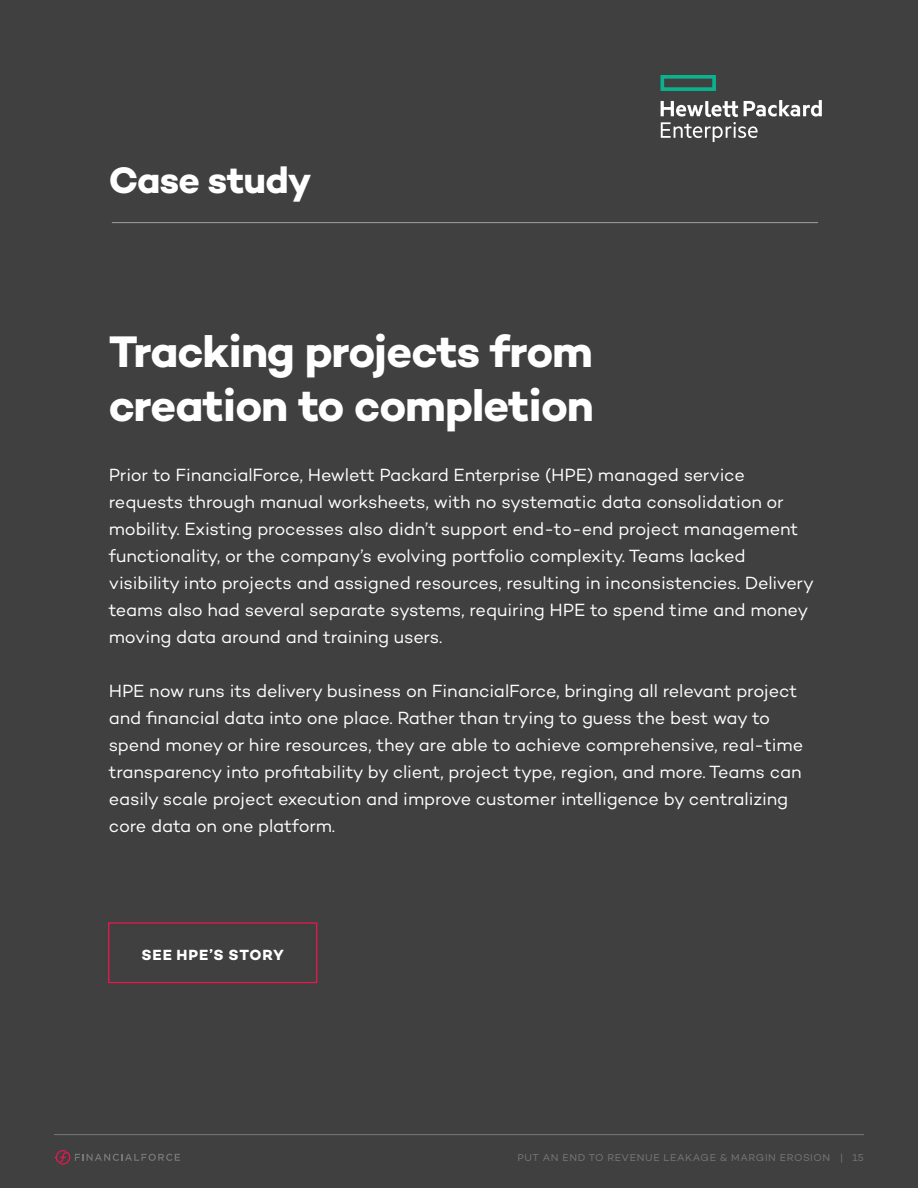
<style>
.page{position:relative;width:918px;height:1188px;background:#404041}
.page>*{position:absolute;margin:0;border:0;box-sizing:border-box;transform-origin:0 0}
.t1{font:700 45px/54px "Campton";letter-spacing:-.025em;color:#fff}
.t2{font:700 37.5px "Campton";letter-spacing:-.02em;color:#fff}
.t3{font:18px/27px "Campton";letter-spacing:-.01em;color:#fff}
.t4{font:700 15px "Campton";letter-spacing:.055em;color:#fff}
.t5{font:10.2px "Campton";letter-spacing:.06em;color:#787779}
</style>
<div class="page">
<hr style="left:54px;top:1134px;width:810px;height:1px;background:#787779">
<svg style="left:56px;top:1150px;width:124px;height:15px"></svg>
<hr style="left:112px;top:222px;width:706px;height:1px;background:#fff">
<svg style="left:661px;top:75px;width:55px;height:16px"></svg>
<svg style="left:661px;top:100px;width:161px;height:42px"></svg>
<div style="left:108px;top:922px;width:209px;height:61px;border:1px solid #e9174e"></div>
<h2 class="t2" style="left:109px;top:156px;width:204px">Case study</h2>
<h1 class="t1" style="left:109px;top:324px;width:487px">Tracking projects from creation to completion</h1>
<p class="t3" style="left:109px;top:461px;width:707px">Prior to FinancialForce, Hewlett Packard Enterprise (HPE) managed service requests through manual worksheets, with no systematic data consolidation or mobility. Existing processes also didn’t support end-to-end project management functionality, or the company’s evolving portfolio complexity. Teams lacked visibility into projects and assigned resources, resulting in inconsistencies. Delivery teams also had several separate systems, requiring HPE to spend time and money moving data around and training users.</p>
<p class="t3" style="left:109px;top:677px;width:696px">HPE now runs its delivery business on FinancialForce, bringing all relevant project and financial data into one place. Rather than trying to guess the best way to spend money or hire resources, they are able to achieve comprehensive, real-time transparency into profitability by client, project type, region, and more. Teams can easily scale project execution and improve customer intelligence by centralizing core data on one platform.</p>
<p class="t4" style="left:141px;top:945px;width:144px">SEE HPE’S STORY</p>
<p class="t5" style="left:517px;top:1151px;width:348px">PUT AN END TO REVENUE LEAKAGE &amp; MARGIN EROSION | 15</p>
</div>
